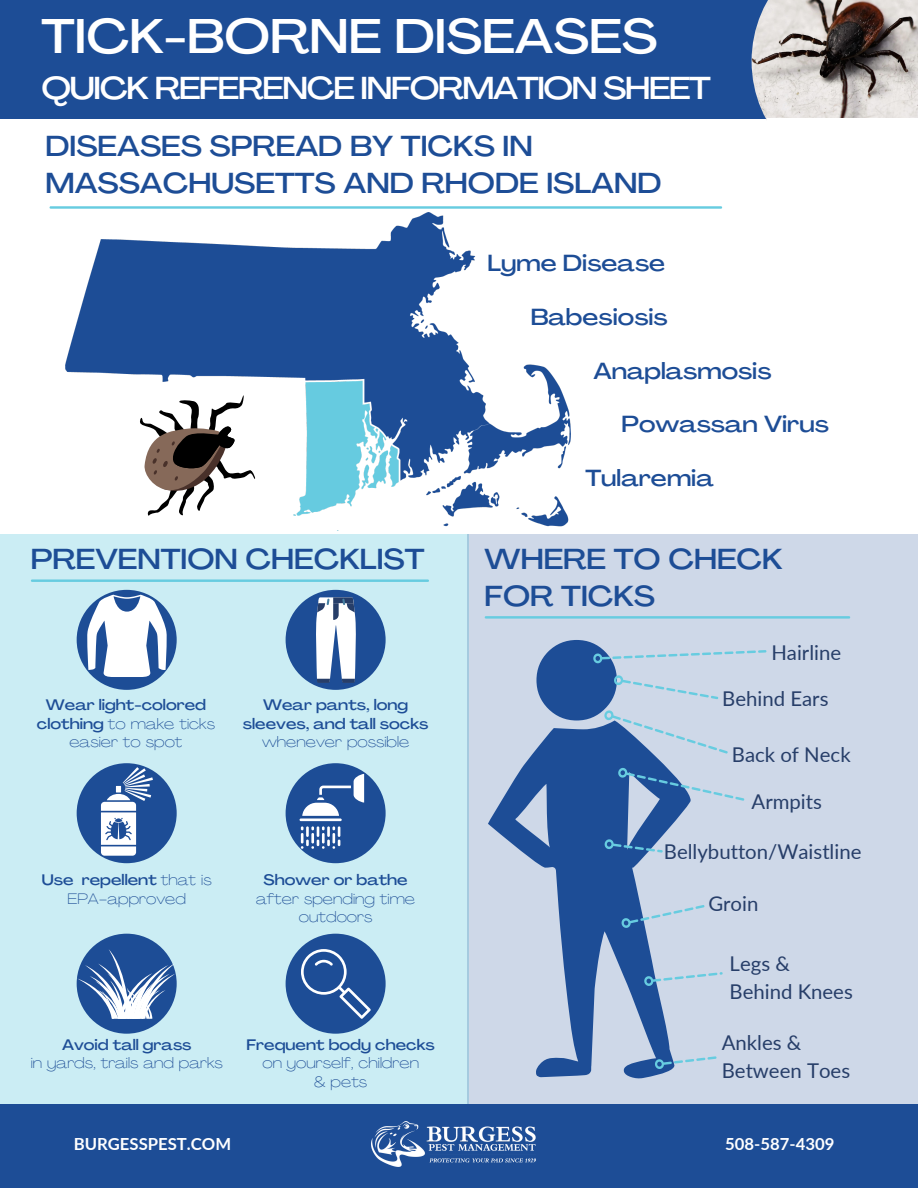
<style>
.page{position:relative;width:918px;height:1188px;background:#fff}
.page>*{position:absolute;margin:0;border:0;box-sizing:border-box;transform-origin:0 0}
.t1{font:500 expanded 48px "Agrandir";color:#fff}
.t2{font:500 expanded 31.35px "Agrandir";letter-spacing:-.04em;color:#fff}
.t3{font:500 expanded 28.5px "Agrandir";color:#1d4d96}
.t4{font:500 expanded 22.95px "Agrandir";color:#1d4d96}
.t5{font:20.4px "Lato";color:#273e69}
.t6{font:700 16.65px "Lato";color:#fff}
.t7{font:100 expanded 15px "Agrandir";color:#1d4d96}
.t8{font:500 expanded 15px "Agrandir";color:#1d4d96}
.s1{font-weight:500}
.s2{font-weight:100}
</style>
<div class="page">
<div style="left:0;top:534px;width:468px;height:590px;background:#cbedf4"></div>
<div style="left:468px;top:534px;width:450px;height:590px;background:#ced8e8"></div>
<div style="left:0;top:1105px;width:918px;height:83px;background:#1d4d96"></div>
<img style="left:371px;top:1121px;width:165px;height:45px">
<div style="left:0;top:0;width:918px;height:119px;background:#1d4d96"></div>
<img style="left:752px;top:0;width:166px;height:120px">
<div style="left:767px;top:119px;width:151px;height:93px;background:#fff"></div>
<img style="left:66px;top:212px;width:505px;height:319px">
<hr style="left:51px;top:206px;width:670px;height:3px;background:#67cce0">
<hr style="left:32px;top:580px;width:396px;height:2px;background:#67cce0">
<div style="left:77px;top:590px;width:100px;height:100px;background:#1d4d96;border-radius:50%"></div>
<svg style="left:87px;top:595px;width:80px;height:82px"></svg>
<div style="left:286px;top:590px;width:100px;height:100px;background:#1d4d96;border-radius:50%"></div>
<svg style="left:316px;top:597px;width:40px;height:86px;background:#c2ccdd"></svg>
<div style="left:77px;top:763px;width:100px;height:100px;background:#1d4d96;border-radius:50%"></div>
<svg style="left:101px;top:767px;width:52px;height:89px"></svg>
<div style="left:286px;top:763px;width:100px;height:100px;background:#1d4d96;border-radius:50%"></div>
<svg style="left:300px;top:774px;width:64px;height:75px"></svg>
<div style="left:77px;top:934px;width:100px;height:100px;background:#1d4d96;border-radius:50%"></div>
<svg style="left:77px;top:949px;width:99px;height:70px"></svg>
<div style="left:286px;top:934px;width:100px;height:100px;background:#1d4d96;border-radius:50%"></div>
<svg style="left:301px;top:949px;width:70px;height:70px"></svg>
<svg style="left:488px;top:749px;width:203px;height:330px"></svg>
<hr style="left:486px;top:616px;width:363px;height:3px;background:#67cce0">
<svg style="left:536px;top:640px;width:230px;height:114px"></svg>
<svg style="left:615px;top:765px;width:129px;height:36px"></svg>
<svg style="left:602px;top:837px;width:61px;height:16px"></svg>
<svg style="left:619px;top:905px;width:86px;height:26px"></svg>
<svg style="left:642px;top:972px;width:81px;height:16px"></svg>
<svg style="left:652px;top:1056px;width:65px;height:16px"></svg>
<svg style="left:126px;top:385px;width:132px;height:139px"></svg>
<p class="t1" style="left:42px;top:17px;width:617px">TICK-BORNE DISEASES</p>
<p class="t2" style="left:42px;top:75px;width:671px">QUICK REFERENCE INFORMATION SHEET</p>
<p class="t3" style="left:46px;top:135px;width:489px">DISEASES SPREAD BY TICKS IN</p>
<p class="t3" style="left:46px;top:172px;width:617px">MASSACHUSETTS AND RHODE ISLAND</p>
<p class="t3" style="left:31px;top:548px;width:395px">PREVENTION CHECKLIST</p>
<p class="t8" style="left:46px;top:699px;width:162px">Wear light-colored</p>
<p class="t7" style="left:37px;top:717px;width:180px"><span class="s1">clothing</span> to make ticks</p>
<p class="t7" style="left:69px;top:736px;width:115px">easier to spot</p>
<p class="t8" style="left:263px;top:699px;width:147px">Wear pants, long</p>
<p class="t8" style="left:243px;top:717px;width:187px">sleeves, and tall socks</p>
<p class="t7" style="left:262px;top:736px;width:149px">whenever possible</p>
<p class="t8" style="left:42px;top:874px;width:171px">Use repellent <span class="s2">that is</span></p>
<p class="t7" style="left:68px;top:892px;width:120px">EPA-approved</p>
<p class="t8" style="left:264px;top:874px;width:146px">Shower or bathe</p>
<p class="t7" style="left:256px;top:892px;width:161px">after spending time</p>
<p class="t7" style="left:299px;top:911px;width:75px">outdoors</p>
<p class="t8" style="left:62px;top:1038px;width:131px">Avoid tall grass</p>
<p class="t7" style="left:31px;top:1057px;width:193px">in yards, trails and parks</p>
<p class="t8" style="left:247px;top:1038px;width:190px">Frequent body checks</p>
<p class="t7" style="left:262px;top:1057px;width:158px">on yourself, children</p>
<p class="t7" style="left:314px;top:1076px;width:55px">&amp; pets</p>
<p class="t4" style="left:488px;top:254px;width:179px">Lyme Disease</p>
<p class="t4" style="left:531px;top:308px;width:139px">Babesiosis</p>
<p class="t4" style="left:593px;top:361px;width:180px">Anaplasmosis</p>
<p class="t4" style="left:622px;top:415px;width:209px">Powassan Virus</p>
<p class="t4" style="left:585px;top:469px;width:130px">Tularemia</p>
<p class="t3" style="left:485px;top:548px;width:300px">WHERE TO CHECK</p>
<p class="t3" style="left:485px;top:584px;width:172px">FOR TICKS</p>
<p class="t5" style="left:771px;top:640px;width:71px">Hairline</p>
<p class="t5" style="left:722px;top:686px;width:108px">Behind Ears</p>
<p class="t5" style="left:732px;top:742px;width:120px">Back of Neck</p>
<p class="t5" style="left:752px;top:789px;width:72px">Armpits</p>
<p class="t5" style="left:664px;top:839px;width:199px">Bellybutton/Waistline</p>
<p class="t5" style="left:708px;top:891px;width:52px">Groin</p>
<p class="t5" style="left:730px;top:951px;width:62px">Legs &amp;</p>
<p class="t5" style="left:730px;top:979px;width:125px">Behind Knees</p>
<p class="t5" style="left:722px;top:1029px;width:81px">Ankles &amp;</p>
<p class="t5" style="left:722px;top:1058px;width:130px">Between Toes</p>
<p class="t6" style="left:74px;top:1133px;width:159px">BURGESSPEST.COM</p>
<p class="t6" style="left:725px;top:1133px;width:111px">508-587-4309</p>
</div>
